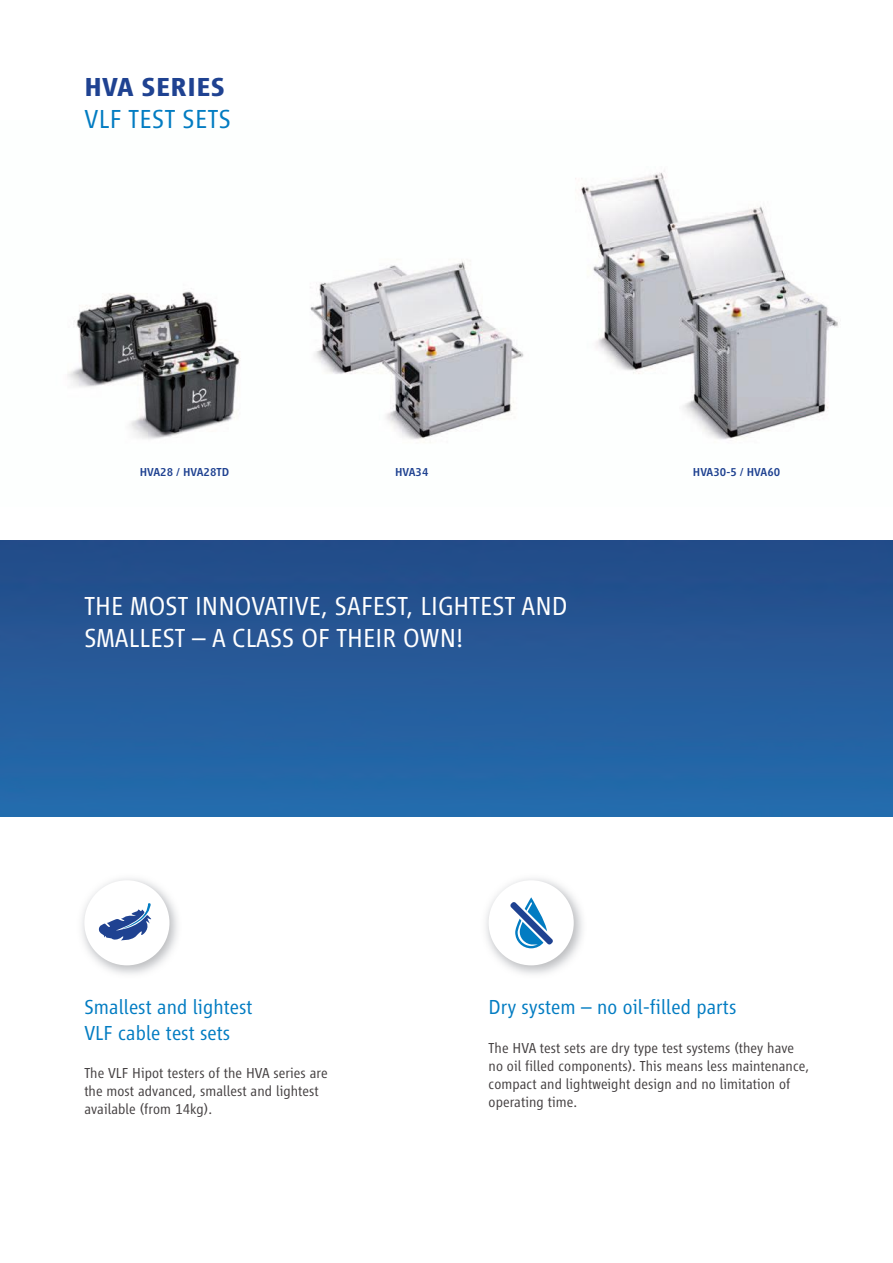
<style>
.page{position:relative;width:893px;height:1263px;background:#fff}
.page>*{position:absolute;margin:0;border:0;box-sizing:border-box;transform-origin:0 0}
.t1{font:300 27px/32.4px "Vialog LT";letter-spacing:.005em;color:#fff}
.t2{font:300 27px "Vialog LT";letter-spacing:.015em;color:#027cc2}
.t3{font:700 27px "Vialog LT";letter-spacing:.015em;color:#1f4291}
.t4{font:300 21px/25.2px "Vialog LT";letter-spacing:.005em;color:#027cc2}
.t5{font:300 15px/18px "Vialog LT";letter-spacing:.005em;color:#444041}
.t6{font:500 12px "Vialog LT";letter-spacing:.005em;color:#1f4291}
</style>
<div class="page">
<img style="left:486px;top:878px;width:97px;height:96px">
<div style="left:488px;top:880px;width:85px;height:85px;background:#fff;border-radius:50%"></div>
<svg style="left:510px;top:897px;width:43px;height:51px"></svg>
<img style="left:82px;top:878px;width:96px;height:96px">
<div style="left:84px;top:880px;width:85px;height:85px;background:#fff;border-radius:50%"></div>
<svg style="left:99px;top:903px;width:52px;height:38px"></svg>
<div style="left:0;top:540px;width:892px;height:276px;background:linear-gradient(to bottom,#244a87,#256cae)"></div>
<img style="left:67px;top:171px;width:771px;height:272px">
<h1 class="t3" style="left:84px;top:76px;width:142px">HVA SERIES</h1>
<h1 class="t2" style="left:84px;top:109px;width:148px">VLF TEST SETS</h1>
<p class="t6" style="left:140px;top:468px;width:91px">HVA28 / HVA28TD</p>
<p class="t6" style="left:395px;top:468px;width:35px">HVA34</p>
<p class="t6" style="left:692px;top:468px;width:89px">HVA30-5 / HVA60</p>
<h1 class="t1" style="left:84px;top:591px;width:484px">THE MOST INNOVATIVE, SAFEST, LIGHTEST AND<br>SMALLEST – A CLASS OF THEIR OWN!</h1>
<h2 class="t4" style="left:84px;top:996px;width:170px">Smallest and lightest<br>VLF cable test sets</h2>
<p class="t5" style="left:84px;top:1065px;width:245px">The VLF Hipot testers of the HVA series are the most advanced, smallest and lightest available (from 14kg).</p>
<h2 class="t4" style="left:488px;top:996px;width:249px">Dry system – no oil-filled parts</h2>
<p class="t5" style="left:488px;top:1040px;width:322px">The HVA test sets are dry type test systems (they have no oil filled components). This means less maintenance, compact and lightweight design and no limitation of operating time.</p>
</div>
